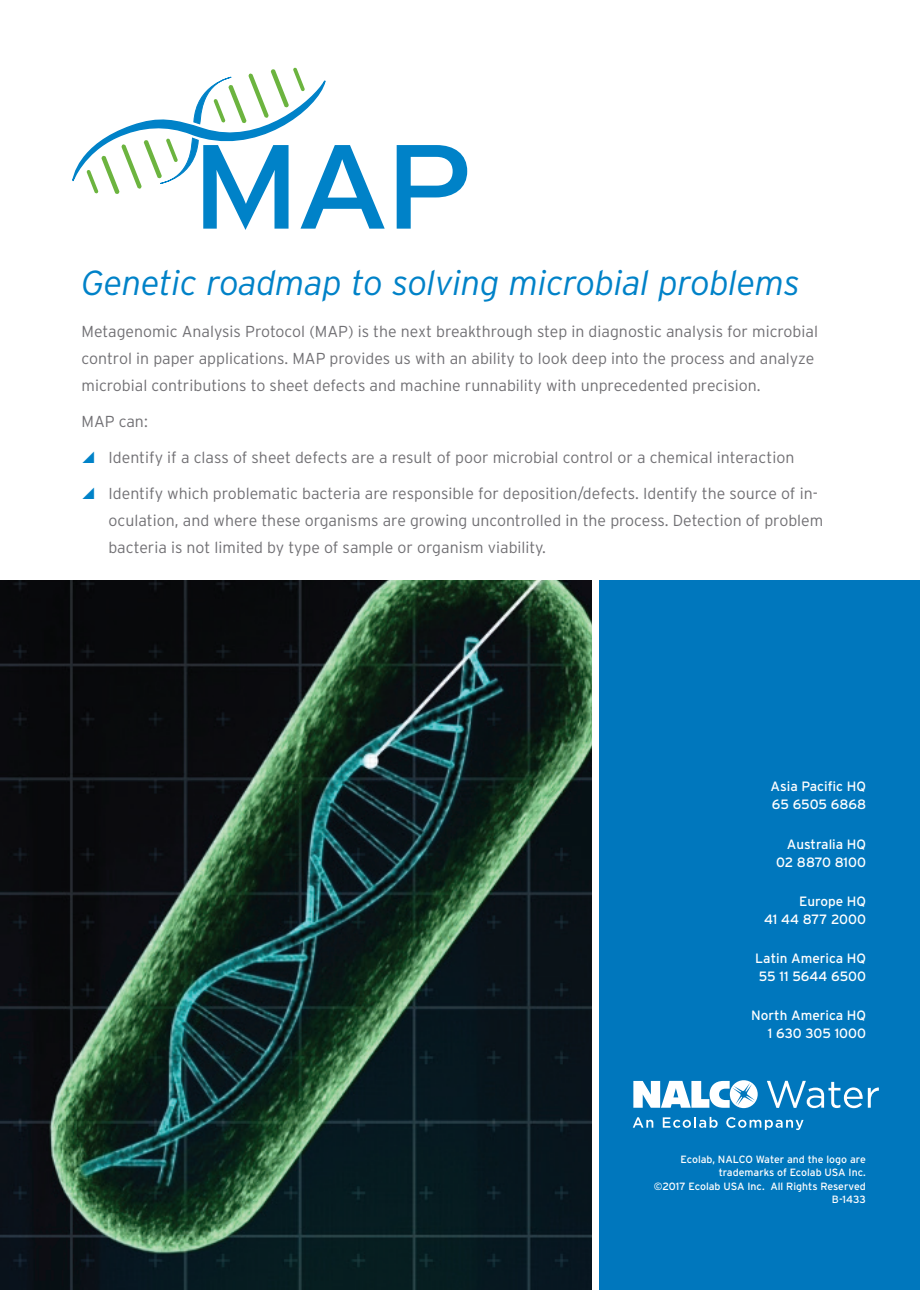
<style>
.page{position:relative;width:920px;height:1290px;background:#fff}
.page>*{position:absolute;margin:0;border:0;box-sizing:border-box;transform-origin:0 0}
.t1{font:italic 300 34.65px "Interstate";letter-spacing:-.01em;color:#0082c8}
.t2{font:300 15.9px/27px "Interstate";color:#717074}
.t3{font:13.5px/18px "Interstate";color:#fff;text-align:right}
.t4{font:10.5px/13.2px "Interstate";color:#fff;text-align:right}
</style>
<div class="page">
<div style="left:599px;top:580px;width:321px;height:710px;background:#0077bd"></div>
<svg style="left:633px;top:1117px;width:20px;height:11px"></svg>
<svg style="left:663px;top:1117px;width:55px;height:11px"></svg>
<svg style="left:726px;top:1117px;width:77px;height:13px"></svg>
<svg style="left:633px;top:1080px;width:125px;height:28px"></svg>
<svg style="left:767px;top:1081px;width:112px;height:27px"></svg>
<img style="left:0;top:580px;width:591px;height:710px">
<svg style="left:397px;top:145px;width:70px;height:84px"></svg>
<svg style="left:72px;top:68px;width:313px;height:162px"></svg>
<h1 class="t1" style="left:82px;top:262px;width:720px">Genetic roadmap to solving microbial problems</h1>
<p class="t2" style="left:82px;top:317px;width:738px">Metagenomic Analysis Protocol (MAP) is the next breakthrough step in diagnostic analysis for microbial control in paper applications. MAP provides us with an ability to look deep into the process and analyze microbial contributions to sheet defects and machine runnability with unprecedented precision.</p>
<p class="t2" style="left:82px;top:407px;width:68px">MAP can:</p>
<p class="t2" style="left:109px;top:443px;width:687px">Identify if a class of sheet defects are a result of poor microbial control or a chemical interaction</p>
<p class="t2" style="left:109px;top:479px;width:716px">Identify which problematic bacteria are responsible for deposition/defects. Identify the source of in&shy;oculation, and where these organisms are growing uncontrolled in the process. Detection of problem bacteria is not limited by type of sample or organism viability.</p>
<p class="t3" style="left:770px;top:777px;width:97px;text-align:left">Asia Pacific HQ<br>65 6505 6868</p>
<p class="t3" style="left:776px;top:835px;width:92px">Australia HQ<br>02 8870 8100</p>
<p class="t3" style="left:764px;top:892px;width:104px">Europe HQ<br>41 44 877 2000</p>
<p class="t3" style="left:755px;top:949px;width:112px;text-align:left">Latin America HQ<br>55 11 5644 6500</p>
<p class="t3" style="left:751px;top:1006px;width:116px">North America HQ<br>1 630 305 1000</p>
<p class="t4" style="left:654px;top:1152px;width:214px">Ecolab, NALCO Water and the logo are trademarks of Ecolab USA Inc.<br>©2017 Ecolab USA Inc. All Rights Reserved<br>B-1433</p>
</div>
